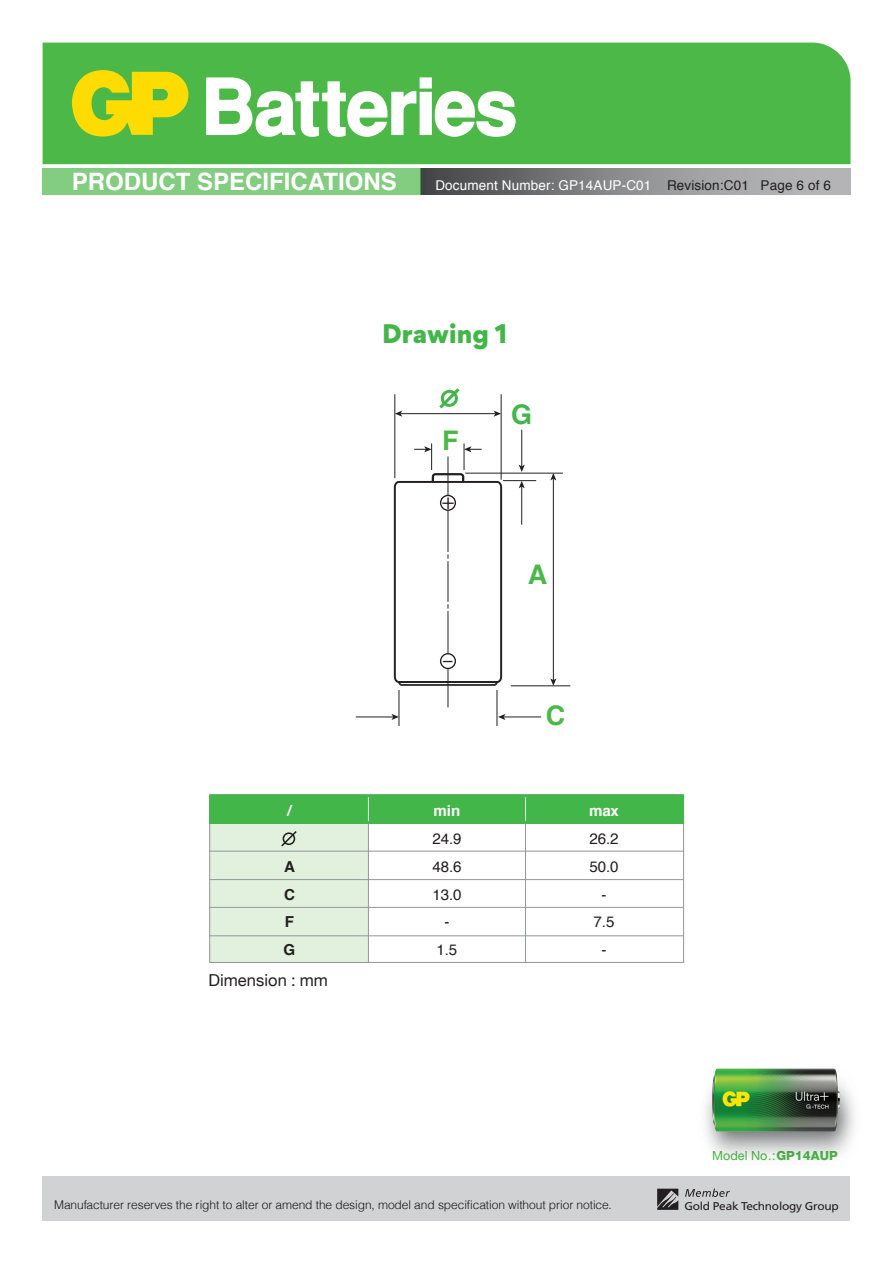
<style>
.page{position:relative;width:893px;height:1263px;background:#fff}
.page>*{position:absolute;margin:0;border:0;box-sizing:border-box;transform-origin:0 0}
.t1{font:700 27px "Helvetica";color:#4cb848}
.t2{font:700 27px "Helvetica";color:#42b649}
.t3{font:700 24px "Helvetica";color:#fff}
.t4{font:900 24px "Gordita";letter-spacing:.005em;color:#42b649}
.t5{font:21.6px "Myriad Pro";color:#231f20}
.t6{font:16.5px "Helvetica Neue";letter-spacing:.005em;color:#231f20}
.t7{font:15.15px/27.8px "Helvetica";letter-spacing:-.01em;color:#231f20;text-align:center}
.t8{font:700 15.15px "Helvetica";letter-spacing:-.01em;color:#fff}
.t9{font:700 15.15px/27.8px "Helvetica";color:#231f20;text-align:justify}
.t10{font:13.5px "Helvetica";letter-spacing:.01em;color:#fff}
.t11{font:12.6px "Helvetica Neue LT Std";letter-spacing:.005em;color:#4cb848}
.t12{font:300 12px "Helvetica";letter-spacing:-.005em;color:#18151a}
.t13{font:11.25px "Frutiger LT Std";letter-spacing:-.02em;color:#231f20;scale:1.06 1}
.s1{color:#231f20}
.s2{font-weight:800}
</style>
<div class="page">
<div style="left:43px;top:1176px;width:807px;height:44px;background:#d1d2d4"></div>
<svg style="left:421px;top:168px;width:429px;height:26px;background:#88898b"></svg>
<div style="left:43px;top:168px;width:378px;height:26px;background:#82cd7f"></div>
<div style="left:43px;top:43px;width:807px;height:121px;background:#4cb848"></div>
<svg style="left:205px;top:77px;width:311px;height:61px"></svg>
<svg style="left:72px;top:70px;width:116px;height:67px;background:#c3cf18"></svg>
<img style="left:705px;top:1068px;width:148px;height:90px">
<div style="left:209px;top:795px;width:159px;height:167px;background:#e2f0de"></div>
<hr style="left:368px;top:795px;width:1px;height:167px;background:#939598">
<hr style="left:525px;top:795px;width:1px;height:167px;background:#939598">
<hr style="left:209px;top:935px;width:475px;height:1px;background:#939598">
<hr style="left:209px;top:851px;width:475px;height:1px;background:#939598">
<hr style="left:209px;top:879px;width:475px;height:1px;background:#939598">
<hr style="left:209px;top:907px;width:475px;height:1px;background:#939598">
<div style="left:209px;top:794px;width:475px;height:30px;background:#42b649;border:1px solid #42b649"></div>
<svg style="left:368px;top:797px;width:1px;height:24px"></svg>
<svg style="left:525px;top:797px;width:1px;height:24px"></svg>
<svg style="left:281px;top:831px;width:16px;height:16px"></svg>
<hr style="left:553px;top:478px;width:1px;height:202px;background:#231f20">
<svg style="left:550px;top:474px;width:6px;height:6px"></svg>
<svg style="left:550px;top:678px;width:6px;height:7px"></svg>
<hr style="left:521px;top:430px;width:1px;height:37px;background:#231f20">
<svg style="left:519px;top:465px;width:6px;height:7px"></svg>
<hr style="left:521px;top:486px;width:1px;height:39px;background:#231f20">
<svg style="left:519px;top:481px;width:6px;height:7px"></svg>
<hr style="left:465px;top:473px;width:98px;height:1px;background:#231f20">
<hr style="left:400px;top:413px;width:96px;height:1px;background:#231f20">
<svg style="left:395px;top:411px;width:7px;height:6px"></svg>
<svg style="left:494px;top:411px;width:7px;height:6px"></svg>
<hr style="left:399px;top:690px;width:1px;height:36px;background:#231f20">
<hr style="left:497px;top:690px;width:1px;height:36px;background:#231f20">
<hr style="left:503px;top:480px;width:33px;height:1px;background:#231f20">
<hr style="left:511px;top:685px;width:59px;height:1px;background:#231f20">
<hr style="left:394px;top:394px;width:1px;height:84px;background:#231f20">
<hr style="left:501px;top:394px;width:1px;height:86px;background:#231f20">
<svg style="left:439px;top:388px;width:21px;height:21px"></svg>
<hr style="left:503px;top:716px;width:38px;height:1px;background:#231f20">
<svg style="left:498px;top:714px;width:7px;height:6px"></svg>
<hr style="left:356px;top:716px;width:38px;height:1px;background:#231f20">
<svg style="left:391px;top:714px;width:8px;height:6px"></svg>
<svg style="left:393px;top:443px;width:110px;height:264px"></svg>
<div style="left:441px;top:495px;width:14px;height:15px;background:#fff;border-radius:50%"></div>
<div style="left:440px;top:495px;width:16px;height:16px;border:1px solid #231f20;border-radius:50%"></div>
<div style="left:441px;top:654px;width:14px;height:14px;background:#fff;border-radius:50%"></div>
<div style="left:440px;top:653px;width:16px;height:16px;border:1px solid #231f20;border-radius:50%"></div>
<svg style="left:657px;top:1189px;width:21px;height:21px"></svg>
<svg style="left:685px;top:1188px;width:45px;height:9px"></svg>
<h2 class="t3" style="left:72px;top:162px;width:326px">PRODUCT SPECIFICATIONS</h2>
<p class="t10" style="left:435px;top:175px;width:397px">Document Number: GP14AUP-C01 <span class="s1">Revision:C01 Page 6 of 6</span></p>
<h2 class="t4" style="left:382px;top:314px;width:126px">Drawing 1</h2>
<p class="t8" style="left:287px;top:799px;width:6px">/</p>
<p class="t9" style="left:284px;top:853px;width:13px">A C F G</p>
<h3 class="t6" style="left:208px;top:968px;width:121px">Dimension : mm</h3>
<h1 class="t1" style="left:442px;top:419px;width:18px">F</h1>
<h3 class="t5" style="left:442px;top:488px;width:14px">+</h3>
<h3 class="t5" style="left:443px;top:646px;width:12px">–</h3>
<p class="t8" style="left:434px;top:799px;width:28px">min</p>
<p class="t7" style="left:432px;top:825px;width:31px">24.9<br>48.6<br>13.0 -<br>1.5</p>
<h1 class="t2" style="left:511px;top:392px;width:23px">G</h1>
<h1 class="t1" style="left:528px;top:553px;width:21px">A</h1>
<h1 class="t1" style="left:546px;top:694px;width:21px">C</h1>
<p class="t8" style="left:589px;top:799px;width:32px">max</p>
<p class="t7" style="left:589px;top:825px;width:31px">26.2<br>50.0 -<br>7.5 -</p>
<p class="t12" style="left:54px;top:1195px;width:559px">Manufacturer reserves the right to alter or amend the design, model and specification without prior notice.</p>
<p class="t11" style="left:712px;top:1148px;width:127px">Model No.:<span class="s2">GP14AUP</span></p>
<p class="t13" style="left:684px;top:1199px;width:147px">Gold Peak Technology Group</p>
</div>
